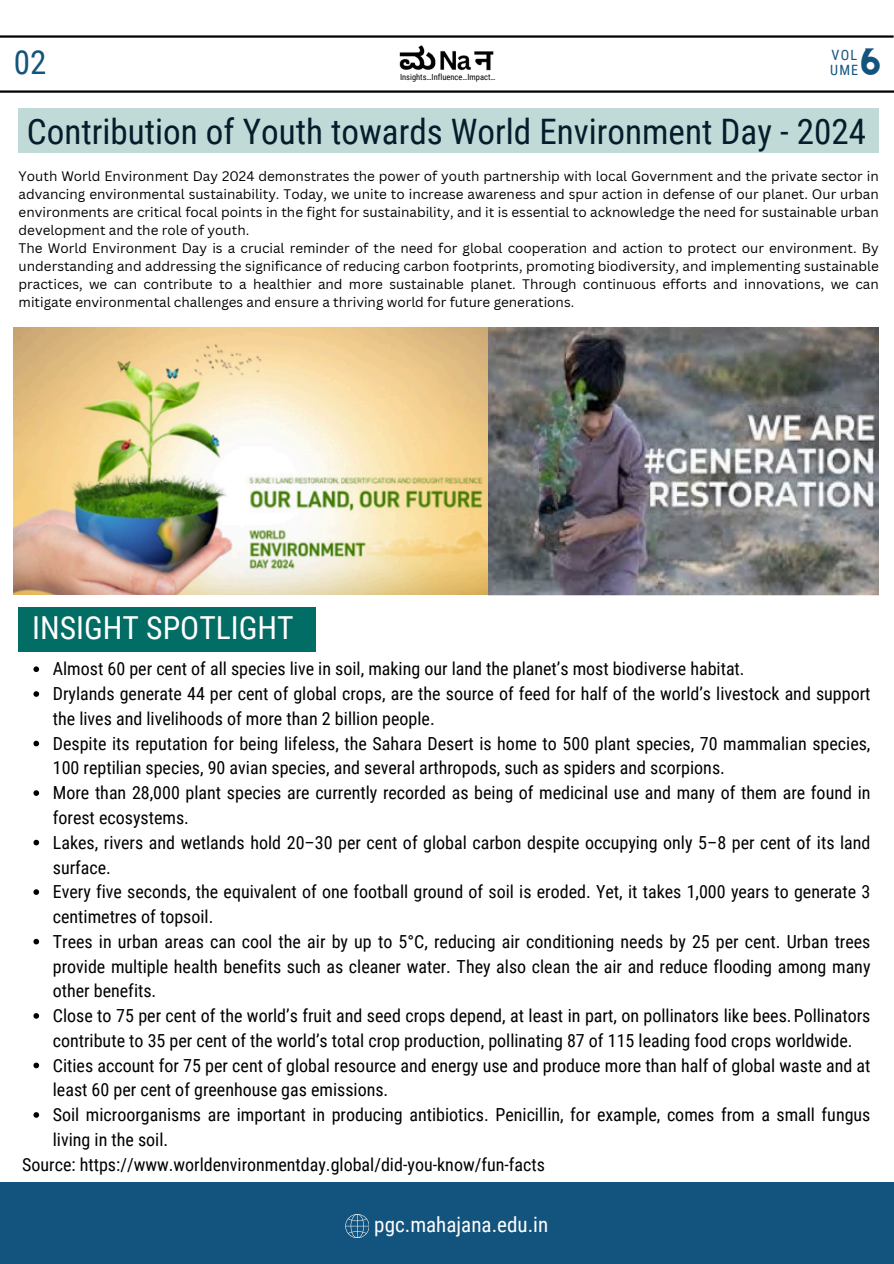
<style>
.page{position:relative;width:894px;height:1264px;background:#fff}
.page>*{position:absolute;margin:0;border:0;box-sizing:border-box;transform-origin:0 0}
.t1{font:35.1px "Roboto Condensed";color:#041d2c}
.t2{font:33px "Roboto Condensed";color:#13547e}
.t3{font:31.65px "Roboto Condensed";color:#fff}
.t4{font:26.7px "CS Gordon Vintage";color:#13547e}
.t5{font:21px "Roboto Condensed";color:#fefefe}
.t6{font:18px/24.8px "Roboto Condensed";color:#000}
.t7{font:14.25px/14.7px "Roboto Condensed";letter-spacing:.08em;color:#13547e}
.t8{font:13.5px/18px "Canva Sans";color:#000}
.t9{font:8.4px "Roboto Condensed";color:#000}
</style>
<div class="page">
<hr style="left:0;top:35px;width:893px;height:3px;background:#000">
<hr style="left:0;top:90px;width:893px;height:3px;background:#000">
<div style="left:0;top:1181px;width:893px;height:82px;background:#13547e"></div>
<svg style="left:345px;top:1214px;width:24px;height:23px"></svg>
<img style="left:395px;top:35px;width:102px;height:58px">
<div style="left:18px;top:108px;width:860px;height:45px;background:#c0dad8"></div>
<img style="left:14px;top:328px;width:474px;height:266px">
<img style="left:488px;top:328px;width:390px;height:268px">
<svg style="left:33px;top:666px;width:6px;height:6px"></svg>
<svg style="left:33px;top:691px;width:6px;height:5px"></svg>
<svg style="left:33px;top:740px;width:6px;height:6px"></svg>
<svg style="left:33px;top:790px;width:6px;height:5px"></svg>
<svg style="left:33px;top:839px;width:6px;height:6px"></svg>
<svg style="left:33px;top:889px;width:6px;height:5px"></svg>
<svg style="left:33px;top:938px;width:6px;height:6px"></svg>
<svg style="left:33px;top:1013px;width:6px;height:5px"></svg>
<svg style="left:33px;top:1062px;width:6px;height:6px"></svg>
<svg style="left:33px;top:1112px;width:6px;height:5px"></svg>
<div style="left:19px;top:607px;width:297px;height:45px;background:#016d65"></div>
<h5 class="t2" style="left:14px;top:43px;width:34px">02</h5>
<h2 class="t7" style="left:830px;top:48px;width:30px">VOL<br>UME</h2>
<h6 class="t4" style="left:857px;top:50px;width:26px">6</h6>
<p class="t9" style="left:400px;top:72px;width:97px">Insights…Influence…Impact…</p>
<p class="t1" style="left:27px;top:112px;width:840px">Contribution of Youth towards World Environment Day - 2024</p>
<p class="t8" style="left:19px;top:166px;width:861px">Youth World Environment Day 2024 demonstrates the power of youth partnership with local Government and the private sector in advancing environmental sustainability. Today, we unite to increase awareness and spur action in defense of our planet. Our urban environments are critical focal points in the fight for sustainability, and it is essential to acknowledge the need for sustainable urban development and the role of youth.<br>The World Environment Day is a crucial reminder of the need for global cooperation and action to protect our environment. By understanding and addressing the significance of reducing carbon footprints, promoting biodiversity, and implementing sustainable practices, we can contribute to a healthier and more sustainable planet. Through continuous efforts and innovations, we can mitigate environmental challenges and ensure a thriving world for future generations.</p>
<h4 class="t3" style="left:32px;top:609px;width:263px">INSIGHT SPOTLIGHT</h4>
<h1 class="t6" style="left:53px;top:657px;width:693px">Almost 60 per cent of all species live in soil, making our land the planet’s most biodiverse habitat.</h1>
<p class="t6" style="left:53px;top:681px;width:818px">Drylands generate 44 per cent of global crops, are the source of feed for half of the world’s livestock and support the lives and livelihoods of more than 2 billion people.</p>
<p class="t6" style="left:53px;top:731px;width:818px">Despite its reputation for being lifeless, the Sahara Desert is home to 500 plant species, 70 mammalian species,<br>100 reptilian species, 90 avian species, and several arthropods, such as spiders and scorpions.</p>
<p class="t6" style="left:53px;top:780px;width:819px">More than 28,000 plant species are currently recorded as being of medicinal use and many of them are found in forest ecosystems.</p>
<p class="t6" style="left:53px;top:830px;width:819px">Lakes, rivers and wetlands hold 20–30 per cent of global carbon despite occupying only 5–8 per cent of its land surface.</p>
<p class="t6" style="left:53px;top:879px;width:819px">Every five seconds, the equivalent of one football ground of soil is eroded. Yet, it takes 1,000 years to generate 3 centimetres of topsoil.</p>
<p class="t6" style="left:53px;top:929px;width:819px;text-align:justify">Trees in urban areas can cool the air by up to 5°C, reducing air conditioning needs by 25 per cent. Urban trees provide multiple health benefits such as cleaner water. They also clean the air and reduce flooding among many other benefits.</p>
<p class="t6" style="left:53px;top:1003px;width:818px">Close to 75 per cent of the world’s fruit and seed crops depend, at least in part, on pollinators like bees.Pollinators contribute to 35 per cent of the world’s total crop production, pollinating 87 of 115 leading food crops worldwide.</p>
<p class="t6" style="left:53px;top:1053px;width:819px">Cities account for 75 per cent of global resource and energy use and produce more than half of global waste and at least 60 per cent of greenhouse gas emissions.</p>
<p class="t6" style="left:53px;top:1102px;width:818px">Soil microorganisms are important in producing antibiotics. Penicillin, for example, comes from a small fungus living in the soil.</p>
<p class="t6" style="left:22px;top:1152px;width:524px">Source: https://www.worldenvironmentday.global/did-you-know/fun-facts</p>
<p class="t5" style="left:374px;top:1212px;width:175px">pgc.mahajana.edu.in</p>
</div>
